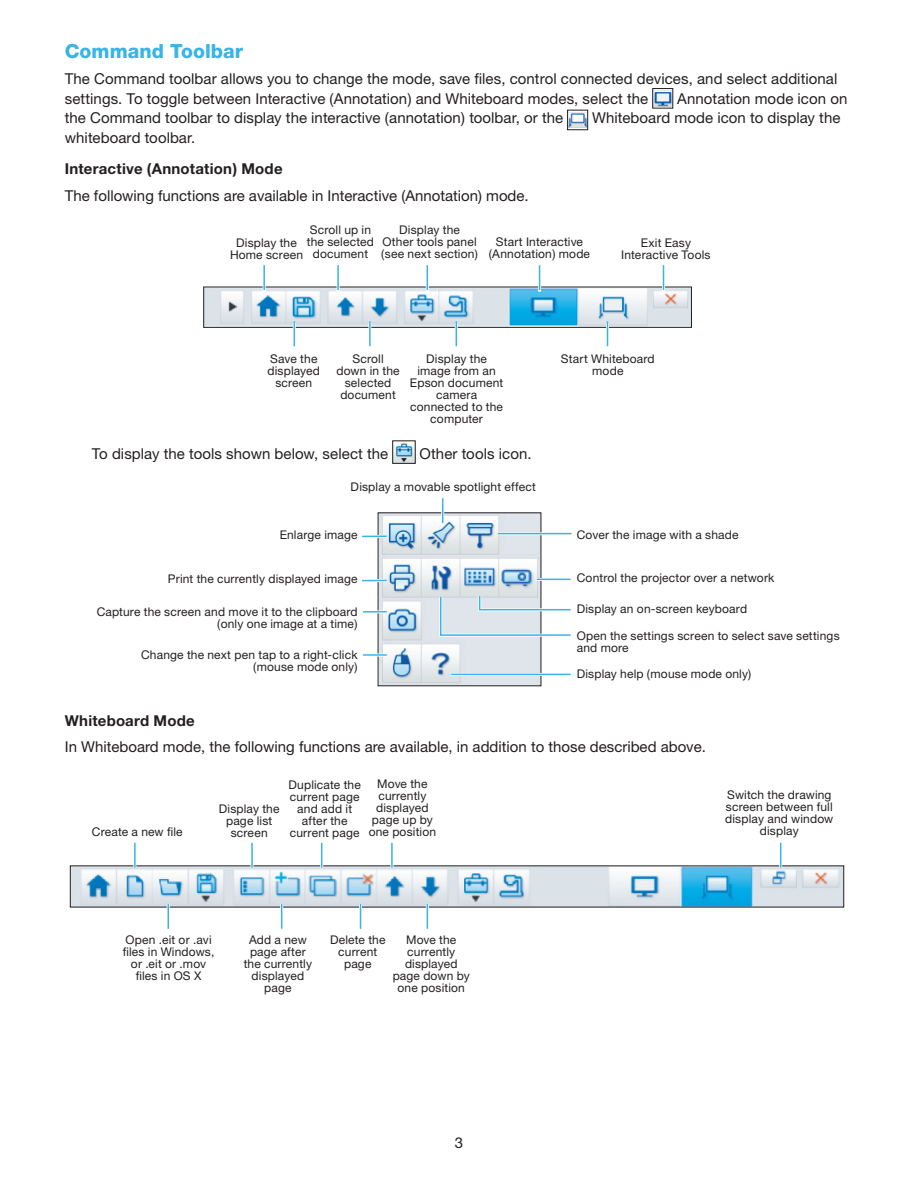
<style>
.page{position:relative;width:918px;height:1188px;background:#fff}
.page>*{position:absolute;margin:0;border:0;box-sizing:border-box;transform-origin:0 0}
.Head_B{font:800 19.5px "Helvetica Neue";color:#39b4e7}
.body_text{font:15px/19.5px "Helvetica Neue";letter-spacing:.005em;color:#231f20}
.Head_body-_Bold{font:700 15px "Helvetica Neue";letter-spacing:.015em;color:#231f20}
.Page_numbers{font:15px "Helvetica Neue";color:#231f20}
.t1{font:12px/12px "Helvetica Neue";letter-spacing:.015em;color:#231f20;text-align:center}
</style>
<div class="page">
<img style="left:655px;top:90px;width:16px;height:16px">
<div style="left:653px;top:88px;width:20px;height:20px;border:1px solid #231f20"></div>
<img style="left:569px;top:112px;width:17px;height:16px">
<div style="left:567px;top:110px;width:21px;height:20px;border:1px solid #231f20"></div>
<img style="left:206px;top:289px;width:484px;height:37px">
<div style="left:204px;top:287px;width:488px;height:41px;border:1px solid #231f20"></div>
<hr style="left:263px;top:267px;width:3px;height:25px;background:#fff">
<hr style="left:263px;top:265px;width:2px;height:25px;background:#39b4e7">
<hr style="left:337px;top:267px;width:3px;height:25px;background:#fff">
<hr style="left:337px;top:265px;width:2px;height:25px;background:#39b4e7">
<hr style="left:426px;top:267px;width:3px;height:25px;background:#fff">
<svg style="left:427px;top:265px;width:1px;height:25px"></svg>
<hr style="left:538px;top:267px;width:3px;height:25px;background:#fff">
<svg style="left:539px;top:265px;width:1px;height:25px"></svg>
<hr style="left:662px;top:267px;width:3px;height:25px;background:#fff">
<svg style="left:663px;top:265px;width:1px;height:25px"></svg>
<hr style="left:293px;top:323px;width:3px;height:25px;background:#fff">
<svg style="left:294px;top:321px;width:1px;height:25px"></svg>
<hr style="left:368px;top:323px;width:3px;height:25px;background:#fff">
<hr style="left:369px;top:321px;width:2px;height:25px;background:#39b4e7">
<hr style="left:455px;top:323px;width:3px;height:25px;background:#fff">
<svg style="left:456px;top:321px;width:1px;height:25px"></svg>
<hr style="left:606px;top:323px;width:3px;height:25px;background:#fff">
<svg style="left:607px;top:321px;width:1px;height:25px"></svg>
<img style="left:395px;top:443px;width:18px;height:19px">
<img style="left:380px;top:515px;width:159px;height:169px">
<img style="left:500px;top:567px;width:33px;height:23px">
<hr style="left:362px;top:579px;width:25px;height:3px;background:#fff">
<hr style="left:362px;top:535px;width:25px;height:3px;background:#fff">
<hr style="left:363px;top:610px;width:24px;height:3px;background:#fff">
<hr style="left:363px;top:654px;width:24px;height:3px;background:#fff">
<hr style="left:498px;top:532px;width:74px;height:3px;background:#fff">
<hr style="left:451px;top:673px;width:120px;height:3px;background:#fff">
<hr style="left:537px;top:578px;width:34px;height:3px;background:#fff">
<hr style="left:441px;top:498px;width:3px;height:25px;background:#fff">
<svg style="left:362px;top:580px;width:25px;height:1px"></svg>
<hr style="left:362px;top:535px;width:25px;height:2px;background:#39b4e7">
<hr style="left:363px;top:611px;width:24px;height:2px;background:#39b4e7">
<hr style="left:363px;top:654px;width:24px;height:2px;background:#39b4e7">
<hr style="left:498px;top:533px;width:74px;height:1px;background:#39b4e7">
<hr style="left:451px;top:674px;width:120px;height:1px;background:#39b4e7">
<hr style="left:537px;top:579px;width:34px;height:1px;background:#39b4e7">
<svg style="left:438px;top:593px;width:133px;height:45px"></svg>
<svg style="left:442px;top:498px;width:1px;height:25px"></svg>
<img style="left:72px;top:868px;width:770px;height:37px">
<hr style="left:134px;top:843px;width:2px;height:25px;background:#39b4e7">
<hr style="left:251px;top:843px;width:2px;height:25px;background:#39b4e7">
<svg style="left:321px;top:843px;width:1px;height:25px"></svg>
<hr style="left:391px;top:843px;width:2px;height:25px;background:#39b4e7">
<svg style="left:780px;top:843px;width:1px;height:25px"></svg>
<hr style="left:167px;top:904px;width:3px;height:25px;background:#fff">
<hr style="left:167px;top:904px;width:2px;height:25px;background:#39b4e7">
<hr style="left:280px;top:904px;width:3px;height:25px;background:#fff">
<svg style="left:281px;top:904px;width:1px;height:25px"></svg>
<hr style="left:359px;top:904px;width:3px;height:25px;background:#fff">
<hr style="left:426px;top:904px;width:3px;height:25px;background:#fff">
<svg style="left:360px;top:904px;width:1px;height:25px"></svg>
<svg style="left:427px;top:904px;width:1px;height:25px"></svg>
<p class="Head_B" style="left:65px;top:40px;width:180px">Command Toolbar</p>
<p class="body_text" style="left:65px;top:69px;width:774px">The Command toolbar allows you to change the mode, save files, control connected devices, and select additional settings. To toggle between Interactive (Annotation) and Whiteboard modes, select the</p>
<p class="body_text" style="left:677px;top:89px;width:172px">Annotation mode icon on</p>
<p class="body_text" style="left:65px;top:108px;width:500px">the Command toolbar to display the interactive (annotation) toolbar, or the</p>
<p class="body_text" style="left:592px;top:108px;width:250px">Whiteboard mode icon to display the</p>
<p class="body_text" style="left:65px;top:128px;width:132px">whiteboard toolbar.</p>
<p class="Head_body-_Bold" style="left:65px;top:160px;width:219px">Interactive (Annotation) Mode</p>
<p class="body_text" style="left:65px;top:185px;width:465px">The following functions are available in Interactive (Annotation) mode.</p>
<p class="t1" style="left:230px;top:237px;width:75px">Display the<br>Home screen</p>
<p class="t1" style="left:307px;top:224px;width:69px">Scroll up in the selected document</p>
<p class="t1" style="left:381px;top:224px;width:98px">Display the<br>Other tools panel (see next section)</p>
<p class="t1" style="left:489px;top:236px;width:103px">Start Interactive (Annotation) mode</p>
<p class="t1" style="left:621px;top:237px;width:91px">Exit Easy<br>Interactive Tools</p>
<p class="t1" style="left:268px;top:352px;width:54px">Save the displayed screen</p>
<p class="t1" style="left:336px;top:352px;width:65px">Scroll down in the selected document</p>
<p class="t1" style="left:410px;top:352px;width:95px">Display the image from an<br>Epson document camera connected to the computer</p>
<p class="t1" style="left:561px;top:352px;width:95px">Start Whiteboard mode</p>
<p class="body_text" style="left:92px;top:443px;width:298px">To display the tools shown below, select the</p>
<p class="body_text" style="left:420px;top:443px;width:113px">Other tools icon.</p>
<p class="t1" style="left:351px;top:480px;width:187px">Display a movable spotlight effect</p>
<p class="t1" style="left:280px;top:528px;width:79px">Enlarge image</p>
<p class="t1" style="left:168px;top:572px;width:191px">Print the currently displayed image</p>
<p class="t1" style="left:97px;top:606px;width:262px;text-align:right">Capture the screen and move it to the clipboard (only one image at a time)</p>
<p class="t1" style="left:141px;top:649px;width:218px;text-align:right">Change the next pen tap to a right-click (mouse mode only)</p>
<p class="t1" style="left:577px;top:528px;width:163px">Cover the image with a shade</p>
<p class="t1" style="left:577px;top:571px;width:199px">Control the projector over a network</p>
<p class="t1" style="left:577px;top:603px;width:172px">Display an on-screen keyboard</p>
<p class="t1" style="left:577px;top:630px;width:264px;text-align:left">Open the settings screen to select save settings and more</p>
<p class="t1" style="left:577px;top:668px;width:176px">Display help (mouse mode only)</p>
<p class="Head_body-_Bold" style="left:65px;top:711px;width:131px">Whiteboard Mode</p>
<p class="body_text" style="left:65px;top:737px;width:643px">In Whiteboard mode, the following functions are available, in addition to those described above.</p>
<p class="t1" style="left:92px;top:825px;width:92px">Create a new file</p>
<p class="t1" style="left:219px;top:803px;width:62px">Display the page list screen</p>
<p class="t1" style="left:289px;top:778px;width:74px">Duplicate the current page and add it after the current page</p>
<p class="t1" style="left:369px;top:777px;width:69px">Move the currently displayed page up by one position</p>
<p class="t1" style="left:725px;top:788px;width:110px">Switch the drawing screen between full display and window display</p>
<p class="t1" style="left:123px;top:933px;width:93px">Open .eit or .avi files in Windows, or .eit or .mov files in OS X</p>
<p class="t1" style="left:244px;top:933px;width:70px">Add a new page after the currently displayed page</p>
<p class="t1" style="left:330px;top:933px;width:57px">Delete the current page</p>
<p class="t1" style="left:393px;top:933px;width:79px">Move the currently displayed page down by one position</p>
<p class="Page_numbers" style="left:455px;top:1134px;width:10px">3</p>
</div>
